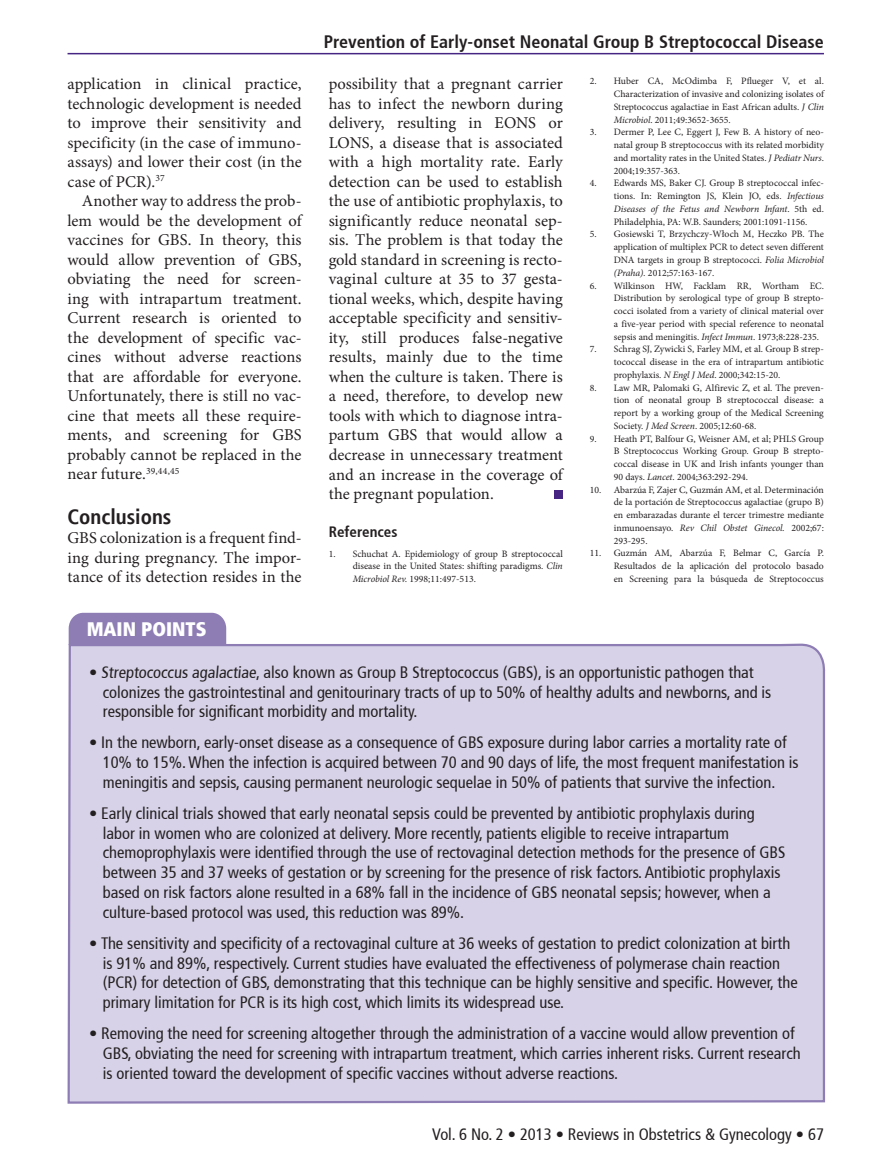
<style>
.page{position:relative;width:878px;height:1175px;background:#fff}
.page>*{position:absolute;margin:0;border:0;box-sizing:border-box;transform-origin:0 0}
.t1{font:700 condensed 21px "Frutiger";color:#231f20}
.t2{font:900 condensed 19.5px "Frutiger";color:#fff}
.t3{font:700 condensed 18px "Frutiger 67";color:#231f20}
.t4{font:condensed 16.5px/19.8px "Frutiger 57";color:#231f20}
.t5{font:16.5px/19.5px "Minion Pro";color:#231f20;text-align:justify}
.t6{font:700 condensed 15px "Frutiger 67";color:#231f20}
.t7{font:9.75px/12.8px "Minion Pro";color:#231f20;text-align:justify}
.s1{font-style:italic}
</style>
<div class="page">
<div style="left:69px;top:613px;width:157px;height:30px;background:#8e7db4"></div>
<div style="left:67px;top:643px;width:759px;height:461px;background:#d7d2e7"></div>
<div style="left:554px;top:490px;width:8px;height:9px;background:#472683"></div>
<hr style="left:68px;top:53px;width:756px;height:1px;background:#472683">
<h3 class="t5" style="left:68px;top:74px;width:236px">application in clinical practice, technologic development is needed to improve their sensitivity and specificity (in the case of immuno&shy;assays) and lower their cost (in the case of PCR).<sup>37</sup></h3>
<p class="t5" style="left:67px;top:191px;width:236px;text-indent:14px">Another way to address the prob&shy;lem would be the development of vaccines for GBS. In theory, this would allow prevention of GBS, obviating the need for screen&shy;ing with intrapartum treatment.<br>Current research is oriented to the development of specific vac&shy;cines without adverse reactions that are affordable for everyone.<br>Unfortunately, there is still no vac&shy;cine that meets all these require&shy;ments, and screening for GBS probably cannot be replaced in the near future.<sup>39,44,45</sup></p>
<h1 class="t1" style="left:68px;top:504px;width:105px">Conclusions</h1>
<h3 class="t5" style="left:68px;top:528px;width:236px">GBS colonization is a frequent find&shy;ing during pregnancy. The impor&shy;tance of its detection resides in the</h3>
<h2 class="t2" style="left:87px;top:617px;width:121px">MAIN PoINTs</h2>
<h3 class="t3" style="left:324px;top:31px;width:502px">Prevention of Early-onset Neonatal Group B Streptococcal Disease</h3>
<p class="t5" style="left:328px;top:74px;width:236px">possibility that a pregnant carrier has to infect the newborn during delivery, resulting in EONS or LONS, a disease that is associated with a high mortality rate. Early detection can be used to establish the use of antibiotic prophylaxis, to significantly reduce neonatal sep&shy;sis. The problem is that today the gold standard in screening is recto&shy;vaginal culture at 35 to 37 gesta&shy;tional weeks, which, despite having acceptable specificity and sensitiv&shy;ity, still produces false-negative results, mainly due to the time when the culture is taken. There is a need, therefore, to develop new tools with which to diagnose intra&shy;partum GBS that would allow a decrease in unnecessary treatment and an increase in the coverage of the pregnant population.</p>
<h3 class="t6" style="left:328px;top:523px;width:70px">References</h3>
<p class="t7" style="left:352px;top:547px;width:212px;text-indent:-24px">1. Schuchat A. Epidemiology of group B streptococcal disease in the United States: shifting paradigms. <span class="s1">Clin Microbiol Rev.</span> 1998;11:497-513.</p>
<p class="t7" style="left:613px;top:75px;width:212px;text-indent:-24px">2. Huber CA, McOdimba F, Pflueger V, et al.<br>Characterization of invasive and colonizing isolates of Streptococcus agalactiae in East African adults. <span class="s1">J Clin Microbiol</span>. 2011;49:3652-3655.</p>
<p class="t7" style="left:613px;top:126px;width:212px;text-indent:-24px">3. Dermer P, Lee C, Eggert J, Few B. A history of neo&shy;natal group B streptococcus with its related morbidity and mortality rates in the United States. <span class="s1">J Pediatr Nurs</span>.<br>2004;19:357-363.</p>
<p class="t7" style="left:613px;top:177px;width:212px;text-indent:-24px">4. Edwards MS, Baker CJ. Group B streptococcal infec&shy;tions. In: Remington JS, Klein JO, eds. <span class="s1">Infectious Diseases of the Fetus and Newborn Infant</span>. 5th ed.<br>Philadelphia, PA: W.B. Saunders; 2001:1091-1156.</p>
<p class="t7" style="left:613px;top:228px;width:212px;text-indent:-24px">5. Gosiewski T, Brzychczy-Włoch M, Heczko PB. The application of multiplex PCR to detect seven different DNA targets in group B streptococci. <span class="s1">Folia Microbiol (Praha).</span> 2012;57:163-167.</p>
<p class="t7" style="left:613px;top:279px;width:212px;text-indent:-24px">6. Wilkinson HW, Facklam RR, Wortham EC.<br>Distribution by serological type of group B strepto&shy;cocci isolated from a variety of clinical material over a five-year period with special reference to neonatal sepsis and meningitis. <span class="s1">Infect Immun</span>. 1973;8:228-235.</p>
<p class="t7" style="left:613px;top:343px;width:212px;text-indent:-24px">7. Schrag SJ, Zywicki S, Farley MM, et al. Group B strep&shy;tococcal disease in the era of intrapartum antibiotic prophylaxis. <span class="s1">N Engl J Med</span>. 2000;342:15-20.</p>
<p class="t7" style="left:613px;top:381px;width:212px;text-indent:-24px">8. Law MR, Palomaki G, Alfirevic Z, et al. The preven&shy;tion of neonatal group B streptococcal disease: a report by a working group of the Medical Screening Society. <span class="s1">J Med Screen</span>. 2005;12:60-68.</p>
<p class="t7" style="left:613px;top:432px;width:212px;text-indent:-24px">9. Heath PT, Balfour G, Weisner AM, et al; PHLS Group B Streptococcus Working Group. Group B strepto&shy;coccal disease in UK and Irish infants younger than 90 days. <span class="s1">Lancet</span>. 2004;363:292-294.</p>
<p class="t7" style="left:613px;top:483px;width:212px;text-indent:-24px">10. Abarzúa F, Zajer C, Guzmán AM, et al. Determinación de la portación de Streptococcus agalactiae (grupo B) en embarazadas durante el tercer trimestre mediante inmunoensayo. <span class="s1">Rev Chil Obstet Ginecol.</span> 2002;67:<br>293-295.</p>
<p class="t7" style="left:613px;top:547px;width:212px;text-indent:-24px">11. Guzmán AM, Abarzúa F, Belmar C, García P.<br>Resultados de la aplicación del protocolo basado en Screening para la búsqueda de Streptococcus</p>
<p class="t4" style="left:103px;top:662px;width:670px;text-indent:-13px">• Streptococcus agalactiae, also known as Group B Streptococcus (GBS), is an opportunistic pathogen that colonizes the gastrointestinal and genitourinary tracts of up to 50% of healthy adults and newborns, and is responsible for significant morbidity and mortality.</p>
<p class="t4" style="left:103px;top:732px;width:697px;text-indent:-13px">• In the newborn, early-onset disease as a consequence of GBS exposure during labor carries a mortality rate of<br>10% to 15%. When the infection is acquired between 70 and 90 days of life, the most frequent manifestation is meningitis and sepsis, causing permanent neurologic sequelae in 50% of patients that survive the infection.</p>
<p class="t4" style="left:103px;top:803px;width:684px;text-indent:-13px">• Early clinical trials showed that early neonatal sepsis could be prevented by antibiotic prophylaxis during labor in women who are colonized at delivery. More recently, patients eligible to receive intrapartum chemoprophylaxis were identified through the use of rectovaginal detection methods for the presence of GBS between 35 and 37 weeks of gestation or by screening for the presence of risk factors. Antibiotic prophylaxis based on risk factors alone resulted in a 68% fall in the incidence of GBS neonatal sepsis; however, when a culture-based protocol was used, this reduction was 89%.</p>
<p class="t4" style="left:103px;top:933px;width:696px;text-indent:-13px">• The sensitivity and specificity of a rectovaginal culture at 36 weeks of gestation to predict colonization at birth is 91% and 89%, respectively. Current studies have evaluated the effectiveness of polymerase chain reaction (PCR) for detection of GBS, demonstrating that this technique can be highly sensitive and specific. However, the primary limitation for PCR is its high cost, which limits its widespread use.</p>
<p class="t4" style="left:103px;top:1023px;width:699px;text-indent:-13px">• Removing the need for screening altogether through the administration of a vaccine would allow prevention of<br>GBS, obviating the need for screening with intrapartum treatment, which carries inherent risks. Current research is oriented toward the development of specific vaccines without adverse reactions.</p>
<h3 class="t4" style="left:432px;top:1124px;width:393px">Vol. 6 No. 2 • 2013 • Reviews in Obstetrics &amp; Gynecology • 67</h3>
</div>
